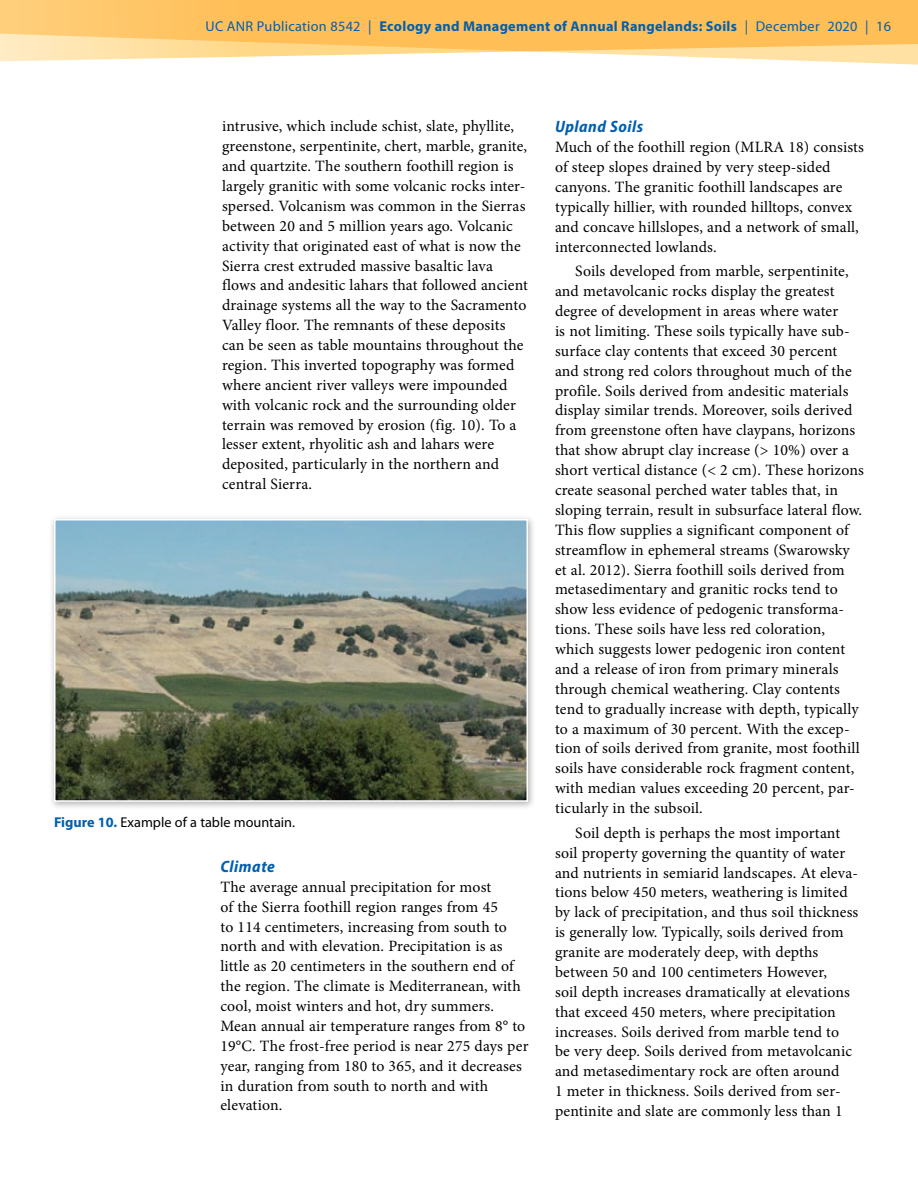
<style>
.page{position:relative;width:918px;height:1188px;background:#fff}
.page>*{position:absolute;margin:0;border:0;box-sizing:border-box;transform-origin:0 0}
.t1{font:italic 700 semi-condensed 16.5px "Myriad Pro";letter-spacing:.03em;color:#005fae}
.t2{font:15.75px/20px "Minion Pro";letter-spacing:.01em;color:#000}
.t3{font:700 14.25px "Myriad Pro";letter-spacing:.02em;color:#005fae}
.t4{font:14.25px "Myriad Pro";color:#000}
.s1{font-weight:400}
.s2{font-weight:700;color:#005fae}
</style>
<div class="page">
<svg style="left:0;top:0;width:918px;height:63px;background:#fc7"></svg>
<div style="left:49px;top:515px;width:487px;height:295px;background:#000;opacity:.3"></div>
<img style="left:57px;top:522px;width:468px;height:277px">
<div style="left:54px;top:519px;width:474px;height:283px;border:2px solid #fff"></div>
<p class="t3" style="left:205px;top:17px;width:687px"><span class="s1">UC ANR Publication 8542 |</span> Ecology and Management of Annual Rangelands: Soils <span class="s1">| December 2020 | 16</span></p>
<p class="t2" style="left:222px;top:117px;width:308px">intrusive, which include schist, slate, phyllite, greenstone, serpentinite, chert, marble, granite, and quartzite. The southern foothill region is largely granitic with some volcanic rocks inter&shy;spersed. Volcanism was common in the Sierras between 20 and 5 million years ago. Volcanic activity that originated east of what is now the Sierra crest extruded massive basaltic lava flows and andesitic lahars that followed ancient drainage systems all the way to the Sacramento Valley floor. The remnants of these deposits can be seen as table mountains throughout the region. This inverted topography was formed where ancient river valleys were impounded with volcanic rock and the surrounding older terrain was removed by erosion (fig. 10). To a lesser extent, rhyolitic ash and lahars were deposited, particularly in the northern and central Sierra.</p>
<p class="t4" style="left:54px;top:813px;width:243px"><span class="s2">Figure 10.</span> Example of a table mountain.</p>
<p class="t1" style="left:220px;top:856px;width:56px">Climate</p>
<p class="t2" style="left:220px;top:877px;width:310px">The average annual precipitation for most<br>of the Sierra foothill region ranges from 45<br>to 114 centimeters, increasing from south to north and with elevation. Precipitation is as little as 20 centimeters in the southern end of the region. The climate is Mediterranean, with cool, moist winters and hot, dry summers.<br>Mean annual air temperature ranges from 8° to 19°C. The frost-free period is near 275 days per year, ranging from 180 to 365, and it decreases in duration from south to north and with elevation.</p>
<p class="t1" style="left:555px;top:116px;width:90px">Upland Soils</p>
<p class="t2" style="left:555px;top:137px;width:311px">Much of the foothill region (MLRA 18) consists of steep slopes drained by very steep-sided canyons. The granitic foothill landscapes are typically hillier, with rounded hilltops, convex and concave hillslopes, and a network of small, interconnected lowlands.</p>
<p class="t2" style="left:555px;top:261px;width:310px;text-indent:20px">Soils developed from marble, serpentinite, and metavolcanic rocks display the greatest degree of development in areas where water<br>is not limiting. These soils typically have sub&shy;surface clay contents that exceed 30 percent and strong red colors throughout much of the profile. Soils derived from andesitic materials display similar trends. Moreover, soils derived from greenstone often have claypans, horizons that show abrupt clay increase (&gt; 10%) over a short vertical distance (&lt; 2 cm). These horizons create seasonal perched water tables that, in sloping terrain, result in subsurface lateral flow.<br>This flow supplies a significant component of streamflow in ephemeral streams (Swarowsky et al. 2012). Sierra foothill soils derived from metasedimentary and granitic rocks tend to show less evidence of pedogenic transforma&shy;tions. These soils have less red coloration, which suggests lower pedogenic iron content and a release of iron from primary minerals through chemical weathering. Clay contents tend to gradually increase with depth, typically to a maximum of 30 percent. With the excep&shy;tion of soils derived from granite, most foothill soils have considerable rock fragment content, with median values exceeding 20 percent, par&shy;ticularly in the subsoil.</p>
<p class="t2" style="left:555px;top:823px;width:305px;text-indent:20px">Soil depth is perhaps the most important soil property governing the quantity of water and nutrients in semiarid landscapes. At eleva&shy;tions below 450 meters, weathering is limited by lack of precipitation, and thus soil thickness is generally low. Typically, soils derived from granite are moderately deep, with depths between 50 and 100 centimeters However,<br>soil depth increases dramatically at elevations that exceed 450 meters, where precipitation increases. Soils derived from marble tend to<br>be very deep. Soils derived from metavolcanic and metasedimentary rock are often around<br>1 meter in thickness. Soils derived from ser&shy;pentinite and slate are commonly less than 1</p>
</div>
